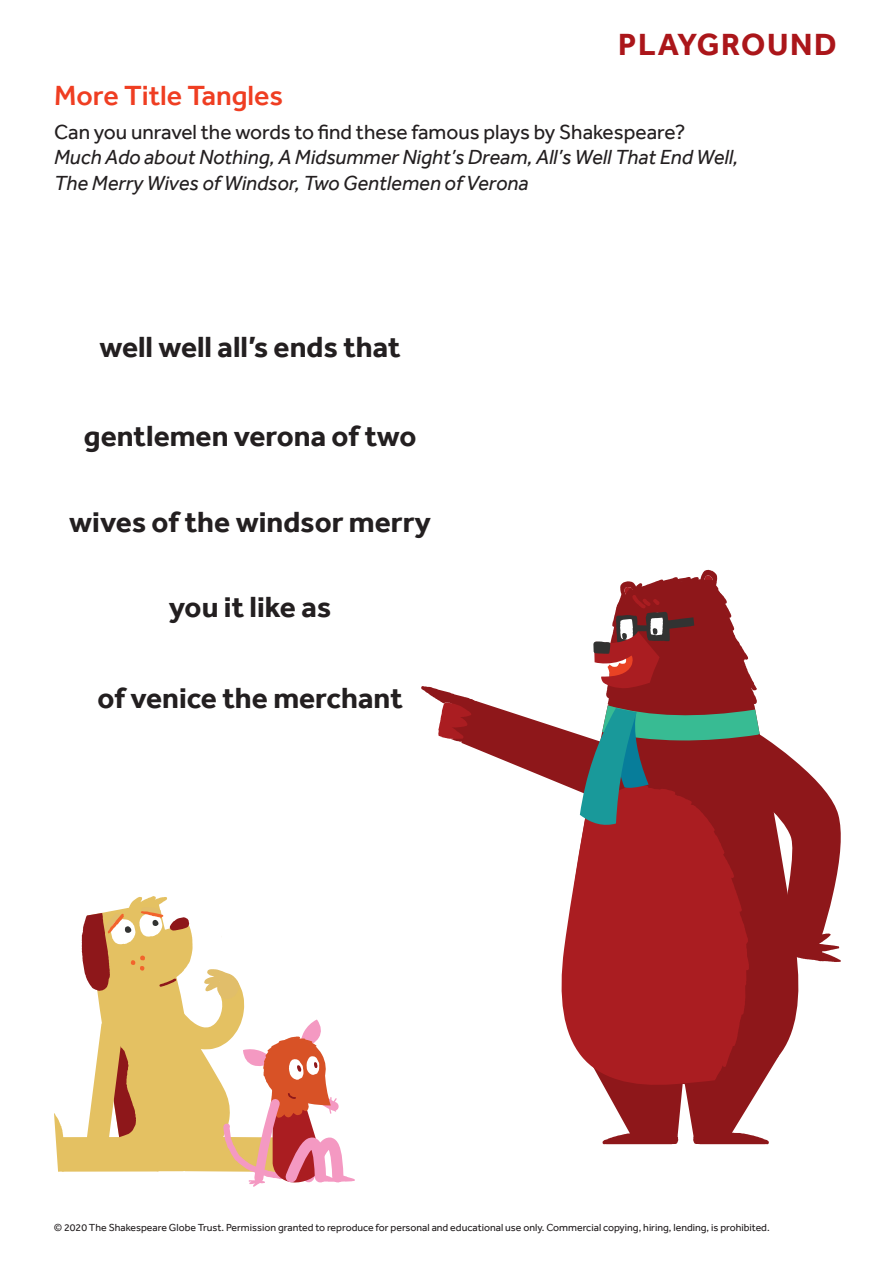
<style>
.page{position:relative;width:893px;height:1263px;background:#fff}
.page>*{position:absolute;margin:0;border:0;box-sizing:border-box;transform-origin:0 0}
.t1{font:700 31.5px "Effra";letter-spacing:.05em;color:#ab161a}
.t2{font:700 30px "Effra";color:#231f20}
.t3{font:500 28.5px "Effra";color:#ef3e22}
.t4{font:italic 21px/25.5px "Effra";color:#231f20}
.t5{font:21px "Effra";color:#231f20}
.t6{font:10.5px "Effra";color:#231f20}
</style>
<div class="page">
<svg style="left:602px;top:1088px;width:167px;height:56px"></svg>
<svg style="left:749px;top:962px;width:50px;height:126px;fill:#8e171a"></svg>
<svg style="left:561px;top:962px;width:188px;height:126px;background:#ac2b2e"></svg>
<svg style="left:421px;top:570px;width:420px;height:392px"></svg>
<svg style="left:54px;top:896px;width:301px;height:291px"></svg>
<p class="t1" style="left:618px;top:26px;width:220px">PLAYGROUND</p>
<p class="t3" style="left:54px;top:78px;width:231px">More Title Tangles</p>
<p class="t5" style="left:54px;top:119px;width:633px">Can you unravel the words to find these famous plays by Shakespeare?</p>
<p class="t4" style="left:54px;top:145px;width:686px">Much Ado about Nothing, A Midsummer Night’s Dream, All’s Well That End Well,<br>The Merry Wives of Windsor, Two Gentlemen of Verona</p>
<p class="t2" style="left:99px;top:329px;width:303px">well well all’s ends that</p>
<p class="t2" style="left:84px;top:418px;width:334px">gentlemen verona of two</p>
<p class="t2" style="left:69px;top:504px;width:363px">wives of the windsor merry</p>
<p class="t2" style="left:169px;top:590px;width:164px">you it like as</p>
<p class="t2" style="left:97px;top:680px;width:307px">of venice the merchant</p>
<p class="t6" style="left:54px;top:1221px;width:717px">© 2020 The Shakespeare Globe Trust. Permission granted to reproduce for personal and educational use only. Commercial copying, hiring, lending, is prohibited.</p>
</div>
